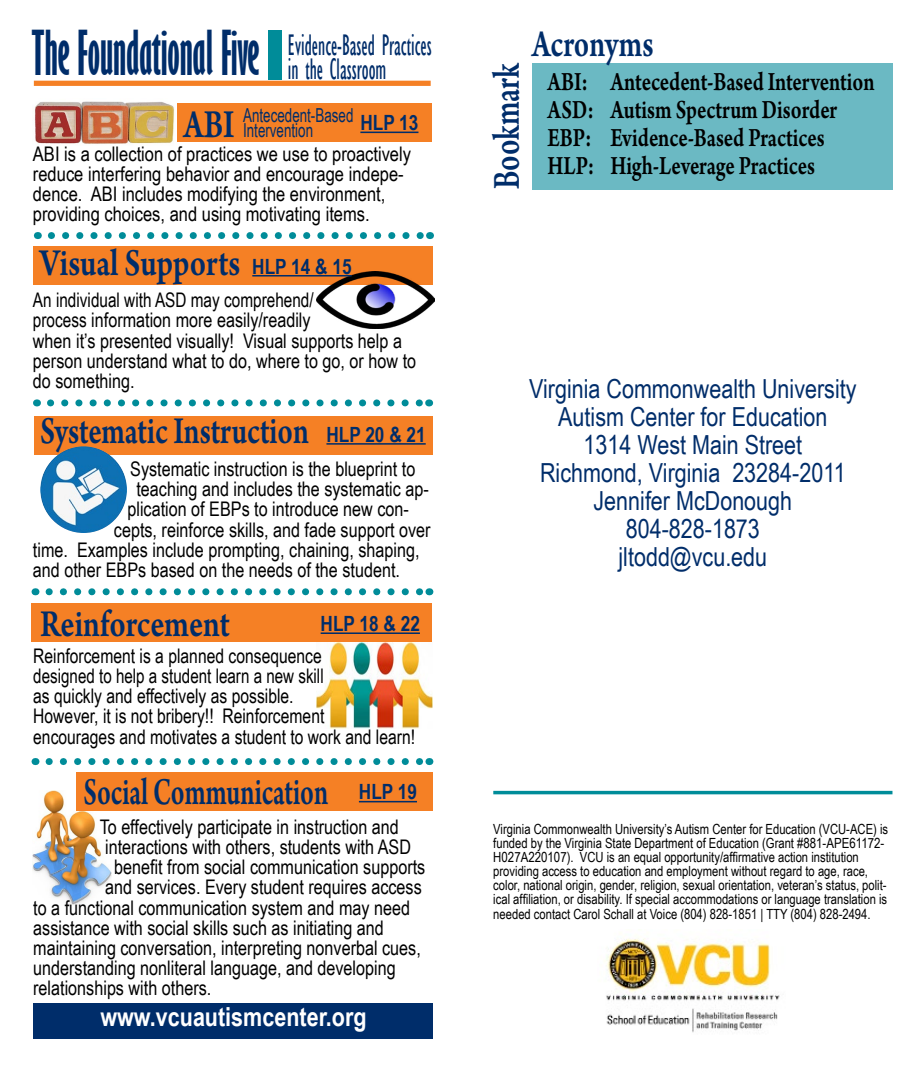
<style>
.page{position:relative;width:924px;height:1071px;background:#fff}
.page>*{position:absolute;margin:0;border:0;box-sizing:border-box;transform-origin:0 0}
.t1{font:700 extra-condensed 56.88px "Gill Sans";color:#002d6a;scale:.82 1}
.t2{font:42px "Arno Pro Smbd Sm Text";color:#002d6a;scale:.75 1}
.t3{font:40.25px "Arno Pro Smbd Sm Text";color:#002d6a;scale:.74 1}
.t4{font:40.25px "Arno Pro Smbd Sm Text";color:#002d6a;scale:.78 1}
.t5{font:40.25px "Arno Pro Smbd Sm Text";color:#002d6a;scale:.66 1}
.t6{font:condensed 30.62px "Gill Sans";color:#002d6a;scale:.66 1}
.t7{font:27.65px "Arno Pro Smbd Sm Text";letter-spacing:-.005em;color:#000;scale:.76 1}
.t8{font:26.25px "Arial Narrow";color:#002d6a}
.t9{font:700 26.25px "Arial Narrow";color:#fff}
.t10{font:700 21px "Arial Narrow";color:#002d6a}
.t11{font:20.12px/20.1px "Arial Narrow";color:#000}
.t12{font:20.12px "Arial Narrow";color:#000;scale:.95 1}
.t13{font:20.12px "Arial Narrow";color:#000;scale:.93 1}
.t14{font:20.12px "Arial Narrow";color:#000;scale:.92 1}
.t15{font:19.25px "Arial Narrow";color:#002d6a;scale:.85 1}
.t16{font:14px/14px "Arial Narrow";color:#000}
</style>
<div class="page">
<div style="left:177px;top:104px;width:255px;height:38px;background:#f58025"></div>
<div style="left:34px;top:81px;width:397px;height:5px;background:#f58025"></div>
<img style="left:35px;top:101px;width:140px;height:43px">
<div style="left:33px;top:247px;width:399px;height:38px;background:#f58025"></div>
<img style="left:316px;top:272px;width:118px;height:57px">
<svg style="left:50px;top:399px;width:371px;height:7px"></svg>
<div style="left:34px;top:416px;width:398px;height:38px;background:#f58025"></div>
<svg style="left:49px;top:588px;width:373px;height:7px"></svg>
<img style="left:316px;top:642px;width:116px;height:87px">
<div style="left:32px;top:603px;width:400px;height:39px;background:#f58025"></div>
<svg style="left:49px;top:758px;width:373px;height:7px"></svg>
<div style="left:34px;top:1003px;width:399px;height:36px;background:#002d6a"></div>
<svg style="left:51px;top:232px;width:371px;height:7px"></svg>
<hr style="left:360px;top:132px;width:58px;height:1px;background:#002d6a">
<hr style="left:252px;top:275px;width:99px;height:2px;background:#002d6a">
<img style="left:33px;top:791px;width:79px;height:114px">
<div style="left:269px;top:30px;width:13px;height:49px;background:#008c99"></div>
<hr style="left:326px;top:443px;width:100px;height:2px;background:#002d6a">
<img style="left:40px;top:446px;width:87px;height:87px;border-radius:43px">
<hr style="left:321px;top:632px;width:99px;height:2px;background:#002d6a">
<div style="left:76px;top:772px;width:356px;height:39px;background:#f58025"></div>
<hr style="left:359px;top:801px;width:58px;height:1px;background:#002d6a">
<img style="left:606px;top:929px;width:174px;height:104px">
<hr style="left:493px;top:791px;width:399px;height:3px;background:#008c99">
<div style="left:532px;top:63px;width:360px;height:126px;background:#6bb9c3"></div>
<p class="t1" style="left:32px;top:18px;width:280px">The Foundational Five</p>
<p class="t6" style="left:288px;top:26px;width:219px">Evidence-Based Practices</p>
<p class="t6" style="left:288px;top:51px;width:150px">in the Classroom</p>
<p class="t2" style="left:183px;top:100px;width:70px">ABI</p>
<p class="t15" style="left:243px;top:101px;width:131px">Antecedent-Based</p>
<p class="t15" style="left:243px;top:116px;width:84px">Intervention</p>
<p class="t10" style="left:360px;top:107px;width:60px">HLP 13</p>
<p class="t11" style="left:33px;top:143px;width:379px">ABI is a collection of practices we use to proactively reduce interfering behavior and encourage indepe&shy;dence. ABI includes modifying the environment, providing choices, and using motivating items.</p>
<p class="t4" style="left:39px;top:239px;width:259px">Visual Supports</p>
<p class="t13" style="left:33px;top:285px;width:303px">An individual with ASD may comprehend/</p>
<p class="t13" style="left:33px;top:306px;width:300px">process information more easily/readily</p>
<p class="t11" style="left:33px;top:330px;width:385px">when it’s presented visually! Visual supports help a person understand what to do, where to go, or how to do something.</p>
<p class="t3" style="left:40px;top:407px;width:365px">Systematic Instruction</p>
<p class="t11" style="left:130px;top:458px;width:286px">Systematic instruction is the blueprint to</p>
<p class="t11" style="left:136px;top:478px;width:294px">teaching and includes the systematic ap-</p>
<p class="t11" style="left:127px;top:499px;width:283px">plication of EBPs to introduce new con-</p>
<p class="t11" style="left:33px;top:519px;width:399px;text-indent:81px">cepts, reinforce skills, and fade support over time. Examples include prompting, chaining, shaping, and other EBPs based on the needs of the student.</p>
<p class="t10" style="left:252px;top:250px;width:101px">HLP 14 &amp; 15</p>
<p class="t10" style="left:326px;top:418px;width:101px">HLP 20 &amp; 21</p>
<p class="t4" style="left:40px;top:601px;width:245px">Reinforcement</p>
<p class="t12" style="left:33px;top:641px;width:305px">Reinforcement is a planned consequence</p>
<p class="t14" style="left:33px;top:661px;width:317px">designed to help a student learn a new skill</p>
<p class="t12" style="left:33px;top:681px;width:275px">as quickly and effectively as possible.</p>
<p class="t12" style="left:33px;top:702px;width:308px">However, it is not bribery!! Reinforcement</p>
<p class="t12" style="left:33px;top:722px;width:403px">encourages and motivates a student to work and learn!</p>
<p class="t10" style="left:321px;top:608px;width:101px">HLP 18 &amp; 22</p>
<p class="t5" style="left:84px;top:769px;width:372px">Social Communication</p>
<p class="t10" style="left:359px;top:776px;width:60px">HLP 19</p>
<p class="t11" style="left:100px;top:816px;width:301px">To effectively participate in instruction and</p>
<p class="t11" style="left:105px;top:836px;width:307px">interactions with others, students with ASD</p>
<p class="t11" style="left:114px;top:856px;width:313px">benefit from social communication supports</p>
<p class="t11" style="left:105px;top:877px;width:318px">and services. Every student requires access</p>
<p class="t11" style="left:33px;top:897px;width:389px">to a functional communication system and may need assistance with social skills such as initiating and maintaining conversation, interpreting nonverbal cues, understanding nonliteral language, and developing relationships with others.</p>
<p class="t9" style="left:100px;top:997px;width:268px">www.vcuautismcenter.org</p>
<p class="t3" style="left:483px;top:189px;width:172px;rotate:-90deg">Bookmark</p>
<p class="t3" style="left:532px;top:21px;width:166px">Acronyms</p>
<p class="t7" style="left:547px;top:65px;width:432px">ABI: Antecedent-Based Intervention</p>
<p class="t7" style="left:547px;top:93px;width:383px">ASD: Autism Spectrum Disorder</p>
<p class="t7" style="left:547px;top:121px;width:366px">EBP: Evidence-Based Practices</p>
<p class="t7" style="left:547px;top:149px;width:353px">HLP: High-Leverage Practices</p>
<p class="t8" style="left:529px;top:370px;width:329px">Virginia Commonwealth University</p>
<p class="t8" style="left:558px;top:398px;width:271px">Autism Center for Education</p>
<p class="t8" style="left:583px;top:426px;width:220px">1314 West Main Street</p>
<p class="t8" style="left:540px;top:454px;width:307px">Richmond, Virginia 23284-2011</p>
<p class="t8" style="left:593px;top:482px;width:200px">Jennifer McDonough</p>
<p class="t8" style="left:626px;top:510px;width:136px">804-828-1873</p>
<p class="t8" style="left:618px;top:538px;width:150px">jltodd@vcu.edu</p>
<p class="t16" style="left:493px;top:821px;width:396px">Virginia Commonwealth University’s Autism Center for Education (VCU-ACE) is funded by the Virginia State Department of Education (Grant #881-APE61172- H027A220107). VCU is an equal opportunity/affirmative action institution providing access to education and employment without regard to age, race, color, national origin, gender, religion, sexual orientation, veteran’s status, polit&shy;ical affiliation, or disability. If special accommodations or language translation is</p>
<p class="t16" style="left:493px;top:907px;width:379px">needed contact Carol Schall at Voice (804) 828-1851 | TTY (804) 828-2494.</p>
</div>
